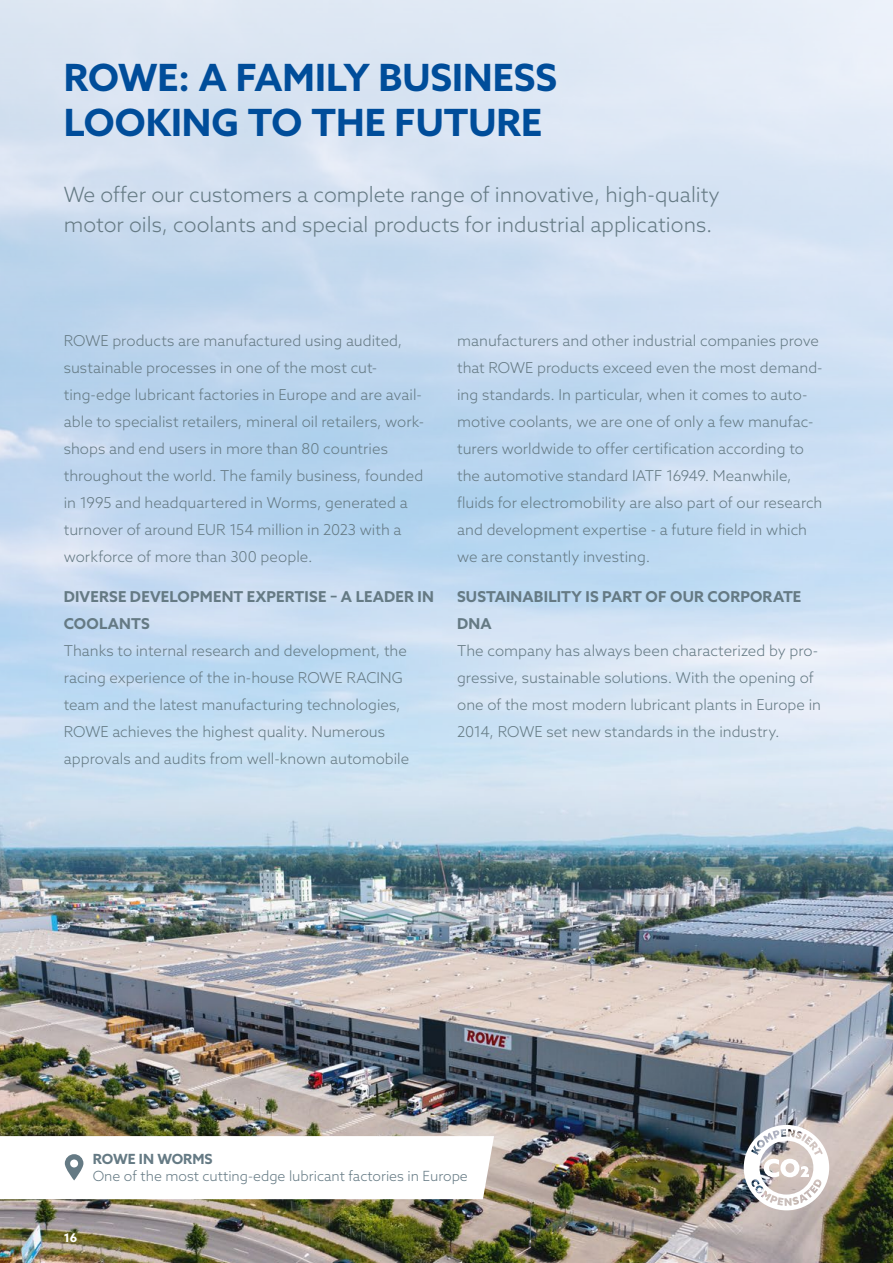
<style>
.page{position:relative;width:893px;height:1263px;background:#fff}
.page>*{position:absolute;margin:0;border:0;box-sizing:border-box;transform-origin:0 0}
.t1{font:700 37.5px/45px "Azo Sans";color:#004d9a}
.t2{font:300 21px/30px "Azo Sans";color:#657a84}
.t3{font:300 15px/27px "Azo Sans";color:#657a84}
.t4{font:700 15px/27px "Azo Sans";letter-spacing:.015em;color:#657a84}
.t5{font:300 13.95px "Azo Sans";color:#657a84}
.t6{font:700 13.95px "Azo Sans";color:#657a84}
.t7{font:700 12px "Azo Sans";color:#fff}
</style>
<div class="page">
<img style="left:0;top:0;width:893px;height:1263px">
<svg style="left:0;top:1136px;width:494px;height:63px"></svg>
<svg style="left:744px;top:1125px;width:85px;height:85px"></svg>
<h1 class="t1" style="left:64px;top:54px;width:495px">ROWE: A FAMILY BUSINESS<br>LOOKING TO THE FUTURE</h1>
<h2 class="t2" style="left:64px;top:179px;width:658px">We offer our customers a complete range of innovative, high-quality motor oils, coolants and special products for industrial applications.</h2>
<p class="t3" style="left:64px;top:327px;width:362px">ROWE products are manufactured using audited, sustainable processes in one of the most cut&shy;ting-edge lubricant factories in Europe and are avail&shy;able to specialist retailers, mineral oil retailers, work&shy;shops and end users in more than 80 countries throughout the world. The family business, founded in 1995 and headquartered in Worms, generated a turnover of around EUR 154 million in 2023 with a workforce of more than 300 people.</p>
<p class="t4" style="left:64px;top:582px;width:372px">DIVERSE DEVELOPMENT EXPERTISE – A LEADER IN<br>COOLANTS</p>
<p class="t3" style="left:64px;top:637px;width:347px">Thanks to internal research and development, the racing experience of the in-house ROWE RACING team and the latest manufacturing technologies, ROWE achieves the highest quality. Numerous approvals and audits from well-known automobile</p>
<p class="t3" style="left:457px;top:327px;width:367px">manufacturers and other industrial companies prove that ROWE products exceed even the most demand&shy;ing standards. In particular, when it comes to auto&shy;motive coolants, we are one of only a few manufac&shy;turers worldwide to offer certification according to the automotive standard IATF 16949. Meanwhile, fluids for electromobility are also part of our research and development expertise - a future field in which we are constantly investing.</p>
<p class="t4" style="left:457px;top:582px;width:346px">SUSTAINABILITY IS PART OF OUR CORPORATE<br>DNA</p>
<p class="t3" style="left:457px;top:637px;width:366px">The company has always been characterized by pro&shy;gressive, sustainable solutions. With the opening of one of the most modern lubricant plants in Europe in 2014, ROWE set new standards in the industry.</p>
<p class="t6" style="left:93px;top:1150px;width:121px">ROWE IN WORMS</p>
<p class="t5" style="left:93px;top:1167px;width:377px">One of the most cutting-edge lubricant factories in Europe</p>
<p class="t7" style="left:64px;top:1229px;width:15px">16</p>
</div>
